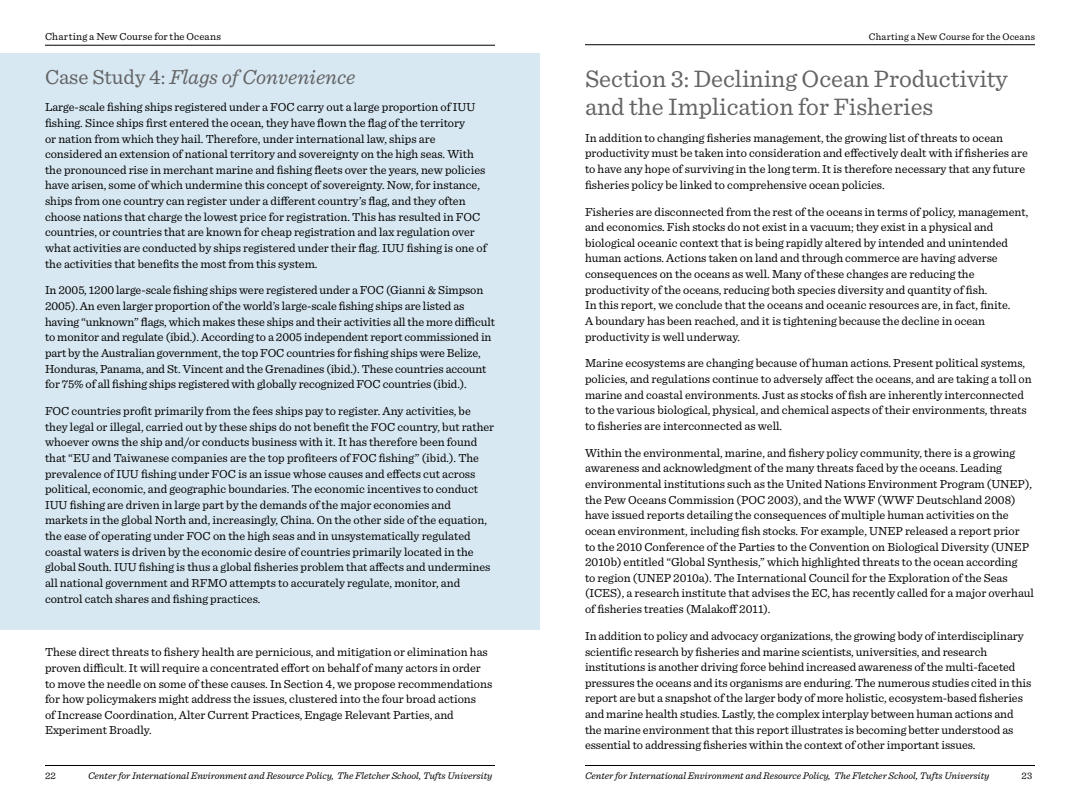
<style>
.page{position:relative;width:1080px;height:810px;background:#fff}
.page>*{position:absolute;margin:0;border:0;box-sizing:border-box;transform-origin:0 0}
.t1{font:25px/27.5px "Sentinel";color:#636466}
.t2{font:italic 21.25px "Sentinel";color:#636466}
.t3{font:12.25px/15.6px "Sentinel";color:#000}
.t4{font:10.62px "Sentinel";letter-spacing:.015em;color:#000}
.t5{font:italic 10px "Sentinel";color:#000}
.t6{font:10px "Sentinel";letter-spacing:.015em;color:#000}
.s1{font-style:normal}
</style>
<div class="page">
<hr style="left:585px;top:44px;width:450px;height:1px;background:#000">
<hr style="left:585px;top:765px;width:450px;height:1px;background:#000">
<hr style="left:45px;top:45px;width:450px;height:1px;background:#000">
<hr style="left:45px;top:765px;width:450px;height:1px;background:#000">
<div style="left:0;top:54px;width:540px;height:576px;background:#d8e8f2"></div>
<p class="t4" style="left:45px;top:29px;width:178px">Charting a New Course for the Oceans</p>
<p class="t6" style="left:869px;top:29px;width:168px">Charting a New Course for the Oceans</p>
<h2 class="t2" style="left:45px;top:61px;width:312px"><span class="s1">Case Study 4:</span> Flags of Convenience</h2>
<p class="t3" style="left:45px;top:99px;width:443px">Large-scale fishing ships registered under a FOC carry out a large proportion of IUU fishing. Since ships first entered the ocean, they have flown the flag of the territory<br>or nation from which they hail. Therefore, under international law, ships are considered an extension of national territory and sovereignty on the high seas. With the pronounced rise in merchant marine and fishing fleets over the years, new policies have arisen, some of which undermine this concept of sovereignty. Now, for instance, ships from one country can register under a different country’s flag, and they often choose nations that charge the lowest price for registration. This has resulted in FOC countries, or countries that are known for cheap registration and lax regulation over what activities are conducted by ships registered under their flag. IUU fishing is one of the activities that benefits the most from this system.</p>
<p class="t3" style="left:45px;top:282px;width:451px">In 2005, 1200 large-scale fishing ships were registered under a FOC (Gianni &amp; Simpson 2005). An even larger proportion of the world’s large-scale fishing ships are listed as having “unknown” flags, which makes these ships and their activities all the more difficult to monitor and regulate (ibid.). According to a 2005 independent report commissioned in part by the Australian government, the top FOC countries for fishing ships were Belize, Honduras, Panama, and St. Vincent and the Grenadines (ibid.). These countries account for 75% of all fishing ships registered with globally recognized FOC countries (ibid.).</p>
<p class="t3" style="left:45px;top:402px;width:451px">FOC countries profit primarily from the fees ships pay to register. Any activities, be they legal or illegal, carried out by these ships do not benefit the FOC country, but rather whoever owns the ship and/or conducts business with it. It has therefore been found that “EU and Taiwanese companies are the top profiteers of FOC fishing” (ibid.). The prevalence of IUU fishing under FOC is an issue whose causes and effects cut across political, economic, and geographic boundaries. The economic incentives to conduct IUU fishing are driven in large part by the demands of the major economies and markets in the global North and, increasingly, China. On the other side of the equation, the ease of operating under FOC on the high seas and in unsystematically regulated coastal waters is driven by the economic desire of countries primarily located in the global South. IUU fishing is thus a global fisheries problem that affects and undermines all national government and RFMO attempts to accurately regulate, monitor, and control catch shares and fishing practices.</p>
<p class="t3" style="left:45px;top:644px;width:449px">These direct threats to fishery health are pernicious, and mitigation or elimination has proven difficult. It will require a concentrated effort on behalf of many actors in order to move the needle on some of these causes. In Section 4, we propose recommendations for how policymakers might address the issues, clustered into the four broad actions<br>of Increase Coordination, Alter Current Practices, Engage Relevant Parties, and Experiment Broadly.</p>
<h1 class="t1" style="left:585px;top:64px;width:424px">Section 3: Declining Ocean Productivity and the Implication for Fisheries</h1>
<p class="t3" style="left:585px;top:129px;width:444px">In addition to changing fisheries management, the growing list of threats to ocean productivity must be taken into consideration and effectively dealt with if fisheries are to have any hope of surviving in the long term. It is therefore necessary that any future fisheries policy be linked to comprehensive ocean policies.</p>
<p class="t3" style="left:585px;top:203px;width:445px">Fisheries are disconnected from the rest of the oceans in terms of policy, management, and economics. Fish stocks do not exist in a vacuum; they exist in a physical and biological oceanic context that is being rapidly altered by intended and unintended human actions. Actions taken on land and through commerce are having adverse consequences on the oceans as well. Many of these changes are reducing the productivity of the oceans, reducing both species diversity and quantity of fish.<br>In this report, we conclude that the oceans and oceanic resources are, in fact, finite.<br>A boundary has been reached, and it is tightening because the decline in ocean productivity is well underway.</p>
<p class="t3" style="left:585px;top:355px;width:448px">Marine ecosystems are changing because of human actions. Present political systems, policies, and regulations continue to adversely affect the oceans, and are taking a toll on marine and coastal environments. Just as stocks of fish are inherently interconnected to the various biological, physical, and chemical aspects of their environments, threats to fisheries are interconnected as well.</p>
<p class="t3" style="left:585px;top:444px;width:449px">Within the environmental, marine, and fishery policy community, there is a growing awareness and acknowledgment of the many threats faced by the oceans. Leading environmental institutions such as the United Nations Environment Program (UNE P), the Pew Oceans Commission (POC 2003), and the WWF (WWF Deutschland 2008) have issued reports detailing the consequences of multiple human activities on the ocean environment, including fish stocks. For example, UNE P released a report prior to the 2010 Conference of the Parties to the Convention on Biological Diversity (UNE P 2010b) entitled “Global Synthesis,” which highlighted threats to the ocean according<br>to region (UNE P 2010a). The International Council for the Exploration of the Seas<br>(ICES</p>
<p class="t3" style="left:585px;top:585px;width:451px;text-indent:32px">), a research institute that advises the EC, has recently called for a major overhaul of fisheries treaties (Malakoff 2011).</p>
<p class="t3" style="left:585px;top:627px;width:448px">In addition to policy and advocacy organizations, the growing body of interdisciplinary scientific research by fisheries and marine scientists, universities, and research institutions is another driving force behind increased awareness of the multi-faceted pressures the oceans and its organisms are enduring. The numerous studies cited in this report are but a snapshot of the larger body of more holistic, ecosystem-based fisheries and marine health studies. Lastly, the complex interplay between human actions and the marine environment that this report illustrates is becoming better understood as essential to addressing fisheries within the context of other important issues.</p>
<p class="t6" style="left:45px;top:768px;width:13px">22</p>
<p class="t5" style="left:88px;top:768px;width:406px">Center for International Environment and Resource Policy, The Fletcher School, Tufts University</p>
<p class="t5" style="left:585px;top:768px;width:406px">Center for International Environment and Resource Policy, The Fletcher School, Tufts University</p>
<p class="t6" style="left:1022px;top:768px;width:12px">23</p>
</div>
